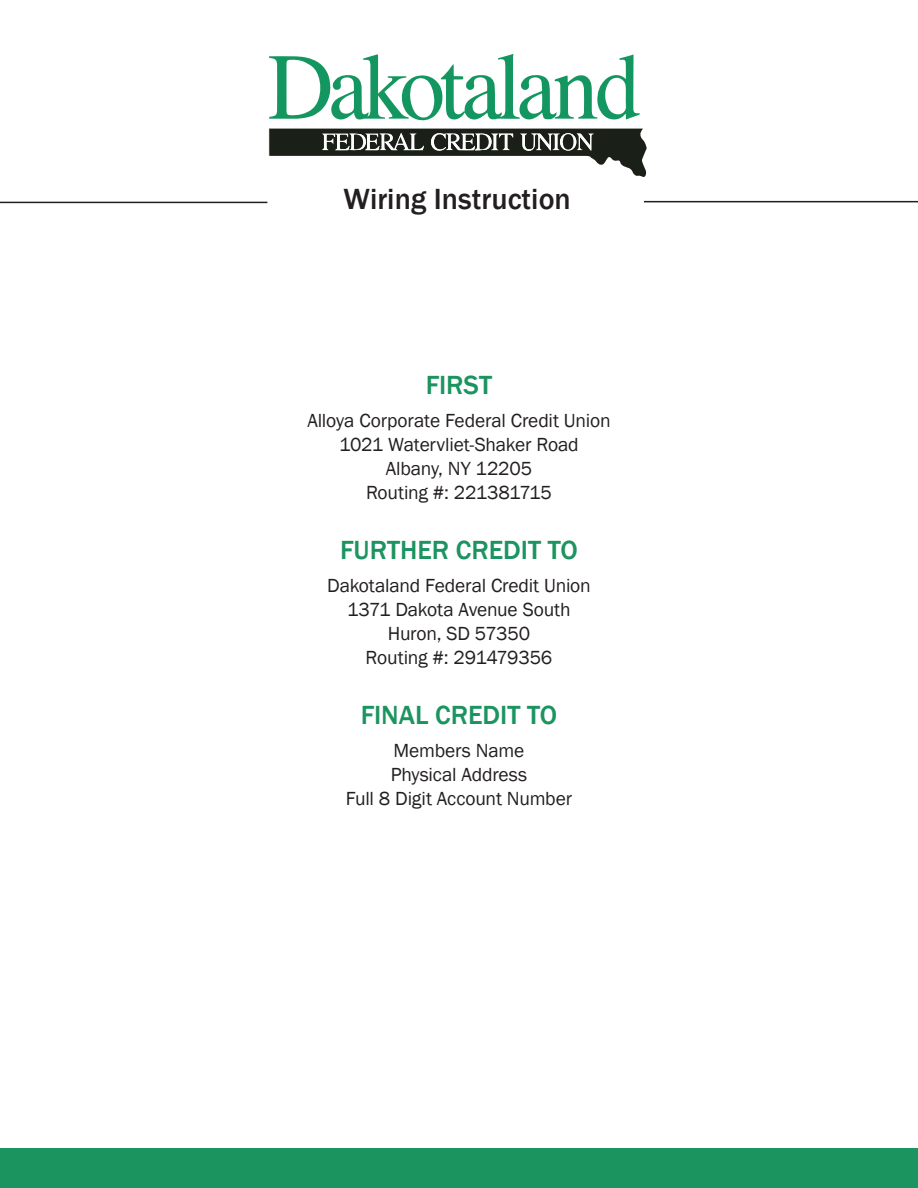
<style>
.page{position:relative;width:918px;height:1188px;background:#fff}
.page>*{position:absolute;margin:0;border:0;box-sizing:border-box;transform-origin:0 0}
.t1{font:500 30px "Franklin Gothic";color:#231f20}
.t2{font:500 27px "Franklin Gothic";letter-spacing:-.005em;color:#1c9460}
.t3{font:19.5px/24px "Franklin Gothic";letter-spacing:-.01em;color:#231f20;text-align:center}
</style>
<div class="page">
<svg style="left:269px;top:129px;width:378px;height:48px"></svg>
<svg style="left:269px;top:54px;width:371px;height:67px"></svg>
<hr style="left:0;top:202px;width:267px;height:1px;background:#231f20">
<hr style="left:644px;top:201px;width:274px;height:1px;background:#231f20">
<div style="left:0;top:1148px;width:918px;height:40px;background:#1c9460"></div>
<p class="t1" style="left:344px;top:180px;width:229px">Wiring Instruction</p>
<p class="t2" style="left:426px;top:368px;width:68px">FIRST</p>
<p class="t3" style="left:307px;top:409px;width:305px">Alloya Corporate Federal Credit Union</p>
<p class="t3" style="left:339px;top:433px;width:241px">1021 Watervliet-Shaker Road<br>Albany, NY 12205<br>Routing #: 221381715</p>
<p class="t2" style="left:340px;top:533px;width:239px">FURTHER CREDIT TO</p>
<p class="t3" style="left:327px;top:574px;width:265px">Dakotaland Federal Credit Union</p>
<p class="t3" style="left:347px;top:598px;width:225px">1371 Dakota Avenue South</p>
<p class="t3" style="left:388px;top:622px;width:144px">Huron, SD 57350</p>
<p class="t3" style="left:366px;top:646px;width:188px">Routing #: 291479356</p>
<p class="t2" style="left:361px;top:698px;width:198px">FINAL CREDIT TO</p>
<p class="t3" style="left:346px;top:739px;width:228px">Members Name<br>Physical Address<br>Full 8 Digit Account Number</p>
</div>
